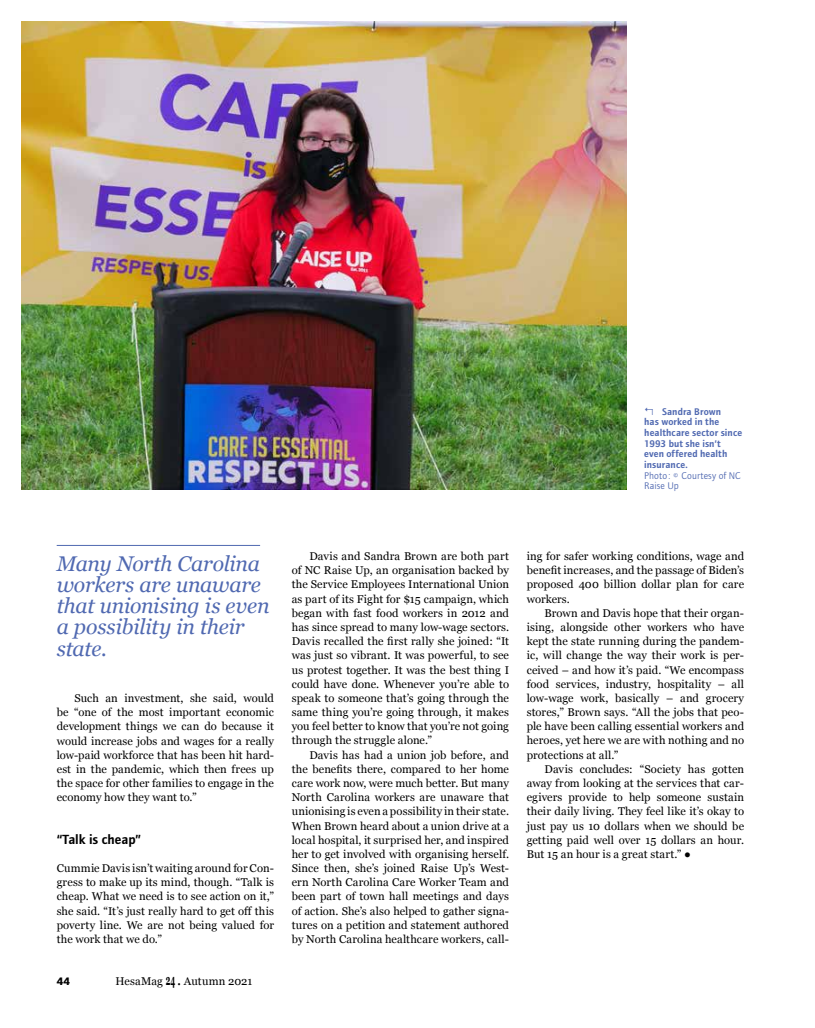
<style>
.page{position:relative;width:815px;height:1028px;background:#fff}
.page>*{position:absolute;margin:0;border:0;box-sizing:border-box;transform-origin:0 0}
.t1{font:italic 21.25px/21.2px "Georgia";letter-spacing:-.01em;color:#5069b1}
.t2{font:13.75px "etui Foundry Journal Demi";letter-spacing:-.01em;color:#000}
.t3{font:11.25px/14.1px "Georgia";letter-spacing:.005em;color:#000;text-align:justify}
.t4{font:11.25px "etui Foundry Journal bold";color:#000}
.t5{font:10px/10.6px "etui Foundry Journal Demi";letter-spacing:.01em;color:#5069b1}
.t6{font:10px/10.6px "etui Foundry Journal book";letter-spacing:.015em;color:#5069b1}
.s1{font-family:"Inter";font-weight:300}
.s2{font-weight:700;font-size:14.88px}
.s3{font-size:15px}
</style>
<div class="page">
<img style="left:21px;top:21px;width:606px;height:468px">
<hr style="left:57px;top:545px;width:203px;height:1px;background:#5069b1">
<p class="t5" style="left:644px;top:406px;width:99px"><span class="s1">↰</span> Sandra Brown<br>has worked in the healthcare sector since<br>1993 but she isn’t even offered health insurance.</p>
<p class="t6" style="left:644px;top:470px;width:98px">Photo: © Courtesy of NC<br>Raise Up</p>
<h1 class="t1" style="left:57px;top:552px;width:214px">Many North Carolina workers are unaware that unionising is even a possibility in their state.</h1>
<p class="t3" style="left:57px;top:690px;width:219px;text-indent:18px">Such an investment, she said, would be “one of the most important economic development things we can do because it would increase jobs and wages for a really low-paid workforce that has been hit hard&shy;est in the pandemic, which then frees up the space for other families to engage in the economy how they want to.”</p>
<p class="t2" style="left:57px;top:831px;width:86px">“Talk is cheap”</p>
<p class="t3" style="left:57px;top:860px;width:219px">Cummie Davis isn’t waiting around for Con&shy;gress to make up its mind, though. “Talk is cheap. What we need is to see action on it,” she said. “It’s just really hard to get off this poverty line. We are not being valued for the work that we do.”</p>
<p class="t4" style="left:57px;top:975px;width:15px">44</p>
<p class="t3" style="left:115px;top:974px;width:138px">HesaMag <span class="s2">24</span> <span class="s3">.</span> Autumn 2021</p>
<p class="t3" style="left:292px;top:548px;width:219px;text-indent:18px">Davis and Sandra Brown are both part of NC Raise Up, an organisation backed by the Service Employees International Union as part of its Fight for $15 campaign, which began with fast food workers in 2012 and has since spread to many low-wage sectors.<br>Davis recalled the first rally she joined: “It was just so vibrant. It was powerful, to see us protest together. It was the best thing I could have done. Whenever you’re able to speak to someone that’s going through the same thing you’re going through, it makes you feel better to know that you’re not going through the struggle alone.”</p>
<p class="t3" style="left:292px;top:747px;width:219px;text-indent:18px">Davis has had a union job before, and the benefits there, compared to her home care work now, were much better. But many North Carolina workers are unaware that unionising is even a possibility in their state.<br>When Brown heard about a union drive at a local hospital, it surprised her, and inspired her to get involved with organising herself.<br>Since then, she’s joined Raise Up’s West&shy;ern North Carolina Care Worker Team and been part of town hall meetings and days of action. She’s also helped to gather signa&shy;tures on a petition and statement authored by North Carolina healthcare workers, call-</p>
<p class="t3" style="left:527px;top:548px;width:219px">ing for safer working conditions, wage and benefit increases, and the passage of Biden’s proposed 400 billion dollar plan for care workers.</p>
<p class="t3" style="left:527px;top:605px;width:219px;text-indent:18px">Brown and Davis hope that their organ&shy;ising, alongside other workers who have kept the state running during the pandem&shy;ic, will change the way their work is per&shy;ceived – and how it’s paid. “We encompass food services, industry, hospitality – all low-wage work, basically – and grocery stores,” Brown says. “All the jobs that peo&shy;ple have been calling essential workers and heroes, yet here we are with nothing and no protections at all.”</p>
<p class="t3" style="left:527px;top:761px;width:219px;text-indent:18px">Davis concludes: “Society has gotten away from looking at the services that car&shy;egivers provide to help someone sustain their daily living. They feel like it’s okay to just pay us 10 dollars when we should be getting paid well over 15 dollars an hour.<br>But 15 an hour is a great start.” ●</p>
</div>
